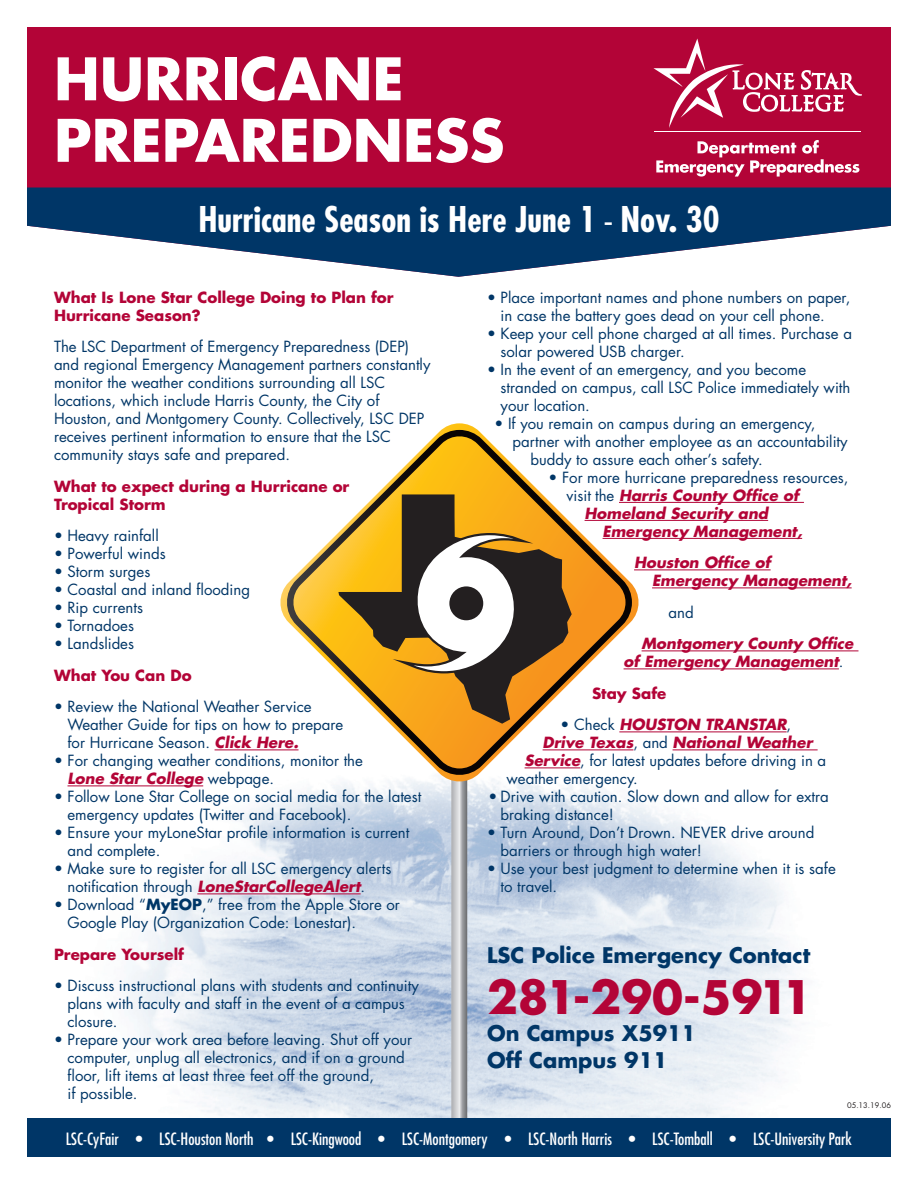
<style>
.page{position:relative;width:918px;height:1188px;background:#fff}
.page>*{position:absolute;margin:0;border:0;box-sizing:border-box;transform-origin:0 0}
.t1{font:700 57px/61.5px "Futura Std";color:#fff}
.t2{font:700 45px "Futura Std";color:#b30437}
.t3{font:700 condensed 34.5px "Futura Std";color:#fff}
.t4{font:700 21px/27px "Futura Std";color:#003667}
.t5{font:condensed 16.5px "Futura Std";color:#fff}
.t6{font:15px/18px "Futura Std";color:#003667}
.t7{font:italic 700 15px/18px "Futura Std";color:#b30437}
.t8{font:700 15px/18px "Futura Std";color:#b30437}
.t9{font:7.5px "Futura Std";color:#231f20}
.s1{font-weight:400;font-stretch:normal}
.s2{font-weight:700;font-style:italic;color:#b30437}
.s3{font-weight:700}
.s4{font-weight:400;font-style:normal;color:#003667}
</style>
<div class="page">
<img style="left:67px;top:749px;width:751px;height:369px">
<hr style="left:215px;top:750px;width:84px;height:1px;background:#b30437">
<hr style="left:68px;top:786px;width:135px;height:1px;background:#b30437">
<hr style="left:197px;top:894px;width:164px;height:1px;background:#b30437">
<div style="left:27px;top:27px;width:864px;height:161px;background:#b30437"></div>
<svg style="left:27px;top:188px;width:864px;height:89px;fill:#003667"></svg>
<hr style="left:655px;top:131px;width:206px;height:1px;background:#fff">
<svg style="left:656px;top:140px;width:203px;height:37px"></svg>
<svg style="left:653px;top:38px;width:209px;height:90px;background:#be2954"></svg>
<hr style="left:619px;top:502px;width:185px;height:1px;background:#b30437">
<hr style="left:585px;top:520px;width:183px;height:1px;background:#b30437">
<hr style="left:603px;top:538px;width:199px;height:1px;background:#b30437">
<hr style="left:634px;top:570px;width:137px;height:1px;background:#b30437">
<hr style="left:652px;top:588px;width:200px;height:1px;background:#b30437">
<hr style="left:642px;top:651px;width:216px;height:1px;background:#b30437">
<hr style="left:624px;top:669px;width:215px;height:1px;background:#b30437">
<hr style="left:619px;top:732px;width:168px;height:1px;background:#b30437">
<hr style="left:673px;top:750px;width:145px;height:1px;background:#b30437">
<svg style="left:451px;top:784px;width:16px;height:334px;background:#b5b6b9"></svg>
<svg style="left:278px;top:423px;width:363px;height:361px"></svg>
<svg style="left:284px;top:430px;width:348px;height:348px"></svg>
<svg style="left:338px;top:494px;width:234px;height:230px;background:#b78932"></svg>
<svg style="left:393px;top:533px;width:140px;height:140px"></svg>
<div style="left:27px;top:1118px;width:864px;height:39px;background:#003667"></div>
<h1 class="t1" style="left:54px;top:47px;width:452px">HURRICANE<br>PREPAREDNESS</h1>
<h3 class="t3" style="left:198px;top:197px;width:523px">Hurricane Season is Here June 1 <span class="s1">-</span> Nov. 30</h3>
<p class="t8" style="left:54px;top:288px;width:341px">What Is Lone Star College Doing to Plan for<br>Hurricane Season?</p>
<p class="t6" style="left:54px;top:338px;width:378px">The LSC Department of Emergency Preparedness (DEP) and regional Emergency Management partners constantly monitor the weather conditions surrounding all LSC locations, which include Harris County, the City of Houston, and Montgomery County. Collectively, LSC DEP receives pertinent information to ensure that the LSC community stays safe and prepared.</p>
<p class="t8" style="left:54px;top:477px;width:297px">What to expect during a Hurricane or<br>Tropical Storm</p>
<p class="t6" style="left:54px;top:527px;width:106px">• Heavy rainfall</p>
<p class="t6" style="left:54px;top:545px;width:113px">• Powerful winds</p>
<p class="t6" style="left:54px;top:563px;width:98px">• Storm surges</p>
<p class="t6" style="left:54px;top:581px;width:198px">• Coastal and inland flooding</p>
<p class="t6" style="left:54px;top:599px;width:90px">• Rip currents</p>
<p class="t6" style="left:54px;top:617px;width:82px">• Tornadoes</p>
<p class="t6" style="left:54px;top:635px;width:82px">• Landslides</p>
<p class="t8" style="left:54px;top:666px;width:139px">What You Can Do</p>
<p class="t6" style="left:68px;top:698px;width:277px;text-indent:-14px">• Review the National Weather Service<br>Weather Guide for tips on how to prepare for Hurricane Season. <span class="s2">Click Here.</span></p>
<p class="t6" style="left:68px;top:752px;width:297px;text-indent:-14px">• For changing weather conditions, monitor the<br><span class="s2">Lone Star College</span> webpage.</p>
<p class="t6" style="left:68px;top:788px;width:355px;text-indent:-14px">• Follow Lone Star College on social media for the latest emergency updates (Twitter and Facebook).</p>
<p class="t6" style="left:68px;top:824px;width:343px;text-indent:-14px">• Ensure your myLoneStar profile information is current and complete.</p>
<p class="t6" style="left:68px;top:860px;width:325px;text-indent:-14px">• Make sure to register for all LSC emergency alerts notification through <span class="s2">LoneStarCollegeAlert</span>.</p>
<p class="t6" style="left:68px;top:896px;width:334px;text-indent:-14px">• Download “<span class="s3">MyEOP</span>,” free from the Apple Store or<br>Google Play (Organization Code: Lonestar).</p>
<p class="t8" style="left:54px;top:945px;width:132px">Prepare Yourself</p>
<p class="t6" style="left:68px;top:977px;width:353px;text-indent:-14px">• Discuss instructional plans with students and continuity plans with faculty and staff in the event of a campus closure.</p>
<p class="t6" style="left:68px;top:1031px;width:346px;text-indent:-14px">• Prepare your work area before leaving. Shut off your computer, unplug all electronics, and if on a ground floor, lift items at least three feet off the ground,<br>if possible.</p>
<p class="t6" style="left:501px;top:289px;width:351px;text-indent:-14px">• Place important names and phone numbers on paper, in case the battery goes dead on your cell phone.</p>
<p class="t6" style="left:501px;top:325px;width:353px;text-indent:-14px">• Keep your cell phone charged at all times. Purchase a solar powered USB charger.</p>
<p class="t6" style="left:501px;top:361px;width:351px;text-indent:-14px">• In the event of an emergency, and you become stranded on campus, call LSC Police immediately with your location.</p>
<p class="t6" style="left:495px;top:415px;width:322px">• If you remain on campus during an emergency,</p>
<p class="t6" style="left:513px;top:433px;width:337px">partner with another employee as an accountability</p>
<p class="t6" style="left:531px;top:451px;width:234px">buddy to assure each other’s safety.</p>
<p class="t6" style="left:549px;top:469px;width:301px">• For more hurricane preparedness resources,</p>
<p class="t7" style="left:567px;top:486px;width:234px"><span class="s4">visit the</span> Harris County Office of</p>
<p class="t7" style="left:585px;top:504px;width:185px">Homeland Security and</p>
<p class="t7" style="left:603px;top:522px;width:201px">Emergency Management,</p>
<p class="t7" style="left:652px;top:554px;width:201px;text-indent:-18px">Houston Office of<br>Emergency Management,</p>
<p class="t6" style="left:669px;top:604px;width:27px">and</p>
<p class="t7" style="left:624px;top:635px;width:231px;text-indent:18px">Montgomery County Office of Emergency Management<span class="s4">.</span></p>
<p class="t8" style="left:592px;top:684px;width:76px">Stay Safe</p>
<p class="t7" style="left:561px;top:716px;width:232px"><span class="s4">• Check</span> HOUSTON TRANSTAR<span class="s4">,</span></p>
<p class="t7" style="left:543px;top:734px;width:271px">Drive Texas<span class="s4">, and</span> National Weather</p>
<p class="t6" style="left:525px;top:752px;width:303px"><span class="s2">Service</span>, for latest updates before driving in a</p>
<p class="t6" style="left:507px;top:770px;width:133px">weather emergency.</p>
<p class="t6" style="left:501px;top:788px;width:330px;text-indent:-12px">• Drive with caution. Slow down and allow for extra braking distance!</p>
<p class="t6" style="left:501px;top:824px;width:315px;text-indent:-14px">• Turn Around, Don’t Drown. NEVER drive around barriers or through high water!</p>
<p class="t6" style="left:501px;top:860px;width:337px;text-indent:-14px">• Use your best judgment to determine when it is safe to travel.</p>
<h3 class="t4" style="left:487px;top:941px;width:325px">LSC Police Emergency Contact</h3>
<h2 class="t2" style="left:487px;top:967px;width:327px">281-290-5911</h2>
<h3 class="t4" style="left:487px;top:1019px;width:210px">On Campus X5911<br>Off Campus 911</h3>
<p class="t9" style="left:847px;top:1100px;width:45px">05.13.19.06</p>
<p class="t5" style="left:66px;top:1129px;width:788px">LSC-CyFair • LSC-Houston North • LSC-Kingwood • LSC-Montgomery • LSC-North Harris • LSC-Tomball • LSC-University Park</p>
</div>
